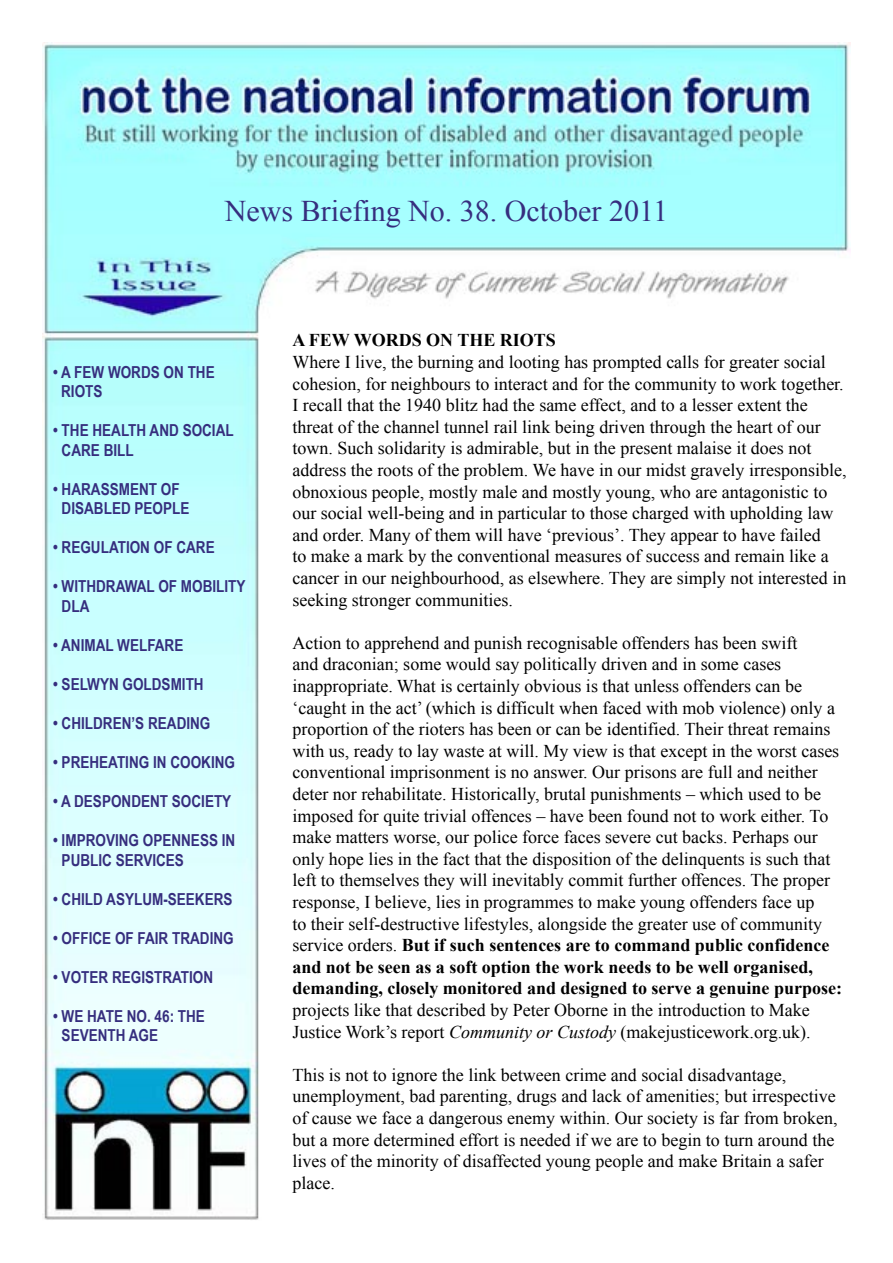
<style>
.page{position:relative;width:893px;height:1263px;background:#fff}
.page>*{position:absolute;margin:0;border:0;box-sizing:border-box;transform-origin:0 0}
.t1{font:30px "Times New Roman";color:#362e7e}
.t2{font:18px/21.6px "Times New Roman";color:#000}
.t3{font:700 18px "Times New Roman";color:#000}
.t4{font:700 16.5px/19.5px "Arial Narrow";color:#362e7e}
.s1{font-weight:700}
.s2{font-style:italic}
</style>
<div class="page">
<img style="left:43px;top:43px;width:807px;height:1177px">
<p class="t1" style="left:225px;top:191px;width:444px">News Briefing No. 38. October 2011</p>
<p class="t4" style="left:61px;top:362px;width:155px;text-indent:-8px">• A FEW WORDS ON THE<br>RIOTS</p>
<p class="t4" style="left:62px;top:420px;width:174px;text-indent:-8px">• THE HEALTH AND SOCIAL<br>CARE BILL</p>
<p class="t4" style="left:53px;top:479px;width:138px;text-align:center">• HARASSMENT OF<br>DISABLED PEOPLE</p>
<p class="t4" style="left:53px;top:537px;width:163px">• REGULATION OF CARE</p>
<p class="t4" style="left:62px;top:576px;width:185px;text-indent:-8px">• WITHDRAWAL OF MOBILITY<br>DLA</p>
<p class="t4" style="left:53px;top:635px;width:132px">• ANIMAL WELFARE</p>
<p class="t4" style="left:53px;top:674px;width:152px">• SELWYN GOLDSMITH</p>
<p class="t4" style="left:53px;top:713px;width:159px">• CHILDREN’S READING</p>
<p class="t4" style="left:53px;top:752px;width:183px">• PREHEATING IN COOKING</p>
<p class="t4" style="left:53px;top:791px;width:180px">• A DESPONDENT SOCIETY</p>
<p class="t4" style="left:62px;top:830px;width:175px;text-indent:-8px">• IMPROVING OPENNESS IN<br>PUBLIC SERVICES</p>
<p class="t4" style="left:53px;top:888px;width:181px">• CHILD ASYLUM-SEEKERS</p>
<p class="t4" style="left:53px;top:927px;width:182px">• OFFICE OF FAIR TRADING</p>
<p class="t4" style="left:53px;top:966px;width:162px">• VOTER REGISTRATION</p>
<p class="t4" style="left:62px;top:1005px;width:145px;text-indent:-8px">• WE HATE NO. 46: THE<br>SEVENTH AGE</p>
<p class="t3" style="left:292px;top:328px;width:265px">A FEW WORDS ON THE RIOTS</p>
<p class="t2" style="left:292px;top:351px;width:556px">Where I live, the burning and looting has prompted calls for greater social cohesion, for neighbours to interact and for the community to work together.<br>I recall that the 1940 blitz had the same effect, and to a lesser extent the threat of the channel tunnel rail link being driven through the heart of our town. Such solidarity is admirable, but in the present malaise it does not address the roots of the problem. We have in our midst gravely irresponsible, obnoxious people, mostly male and mostly young, who are antagonistic to our social well-being and in particular to those charged with upholding law and order. Many of them will have ‘previous’. They appear to have failed<br>to make a mark by the conventional measures of success and remain like a cancer in our neighbourhood, as elsewhere. They are simply not interested in seeking stronger communities.</p>
<p class="t2" style="left:292px;top:632px;width:551px">Action to apprehend and punish recognisable offenders has been swift<br>and draconian; some would say politically driven and in some cases inappropriate. What is certainly obvious is that unless offenders can be ‘caught in the act’ (which is difficult when faced with mob violence) only a proportion of the rioters has been or can be identified. Their threat remains with us, ready to lay waste at will. My view is that except in the worst cases conventional imprisonment is no answer. Our prisons are full and neither deter nor rehabilitate. Historically, brutal punishments – which used to be imposed for quite trivial offences – have been found not to work either. To make matters worse, our police force faces severe cut backs. Perhaps our only hope lies in the fact that the disposition of the delinquents is such that left to themselves they will inevitably commit further offences. The proper response, I believe, lies in programmes to make young offenders face up<br>to their self-destructive lifestyles, alongside the greater use of community service orders. <span class="s1">But if such sentences are to command public confidence and not be seen as a soft option the work needs to be well organised, demanding, closely monitored and designed to serve a genuine purpose: </span>projects like that described by Peter Oborne in the introduction to Make Justice Work’s report <span class="s2">Community or Custody</span> (makejusticework.org.uk).</p>
<p class="t2" style="left:292px;top:1064px;width:547px">This is not to ignore the link between crime and social disadvantage, unemployment, bad parenting, drugs and lack of amenities; but irrespective of cause we face a dangerous enemy within. Our society is far from broken, but a more determined effort is needed if we are to begin to turn around the lives of the minority of disaffected young people and make Britain a safer place.</p>
</div>
